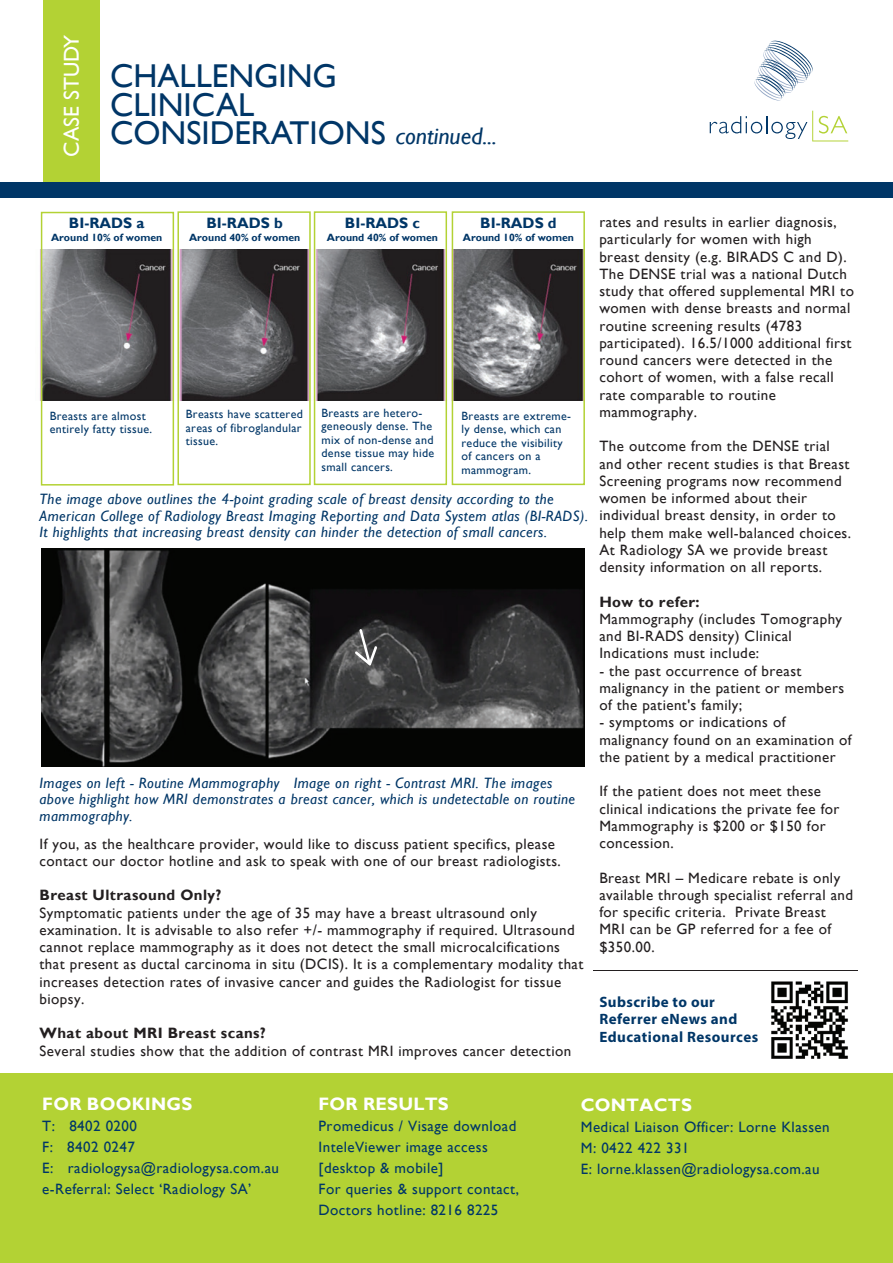
<style>
.page{position:relative;width:893px;height:1263px;background:#fff}
.page>*{position:absolute;margin:0;border:0;box-sizing:border-box;transform-origin:0 0}
.t1{font:33px/28.8px "Gill Sans";color:#003667}
.t2{font:21.6px "Gill Sans";color:#fff}
.t3{font:700 18px "Gill Sans";letter-spacing:.01em;color:#fff}
.t4{font:15px/17.2px "Gill Sans";letter-spacing:.03em;color:#231f20}
.t5{font:italic 15px/16.5px "Gill Sans";letter-spacing:.03em;color:#003667}
.t6{font:15px/21px "Gill Sans";letter-spacing:.03em;color:#003667}
.t7{font:700 15px "Gill Sans";letter-spacing:.03em;color:#231f20}
.t8{font:700 15px/17.2px "Myriad Pro";letter-spacing:.03em;color:#003667}
.t9{font:700 15px "Gill Sans";color:#003667}
.t10{font:12px/13.5px "Gill Sans";letter-spacing:.03em;color:#003667}
.t11{font:700 10.5px "Gill Sans";color:#003667}
.s1{font-style:italic;font-size:24px}
</style>
<div class="page">
<img style="left:40px;top:249px;width:542px;height:151px">
<div style="left:43px;top:0;width:56px;height:189px;background:#b3d234"></div>
<div style="left:0;top:182px;width:893px;height:15px;background:#003667"></div>
<svg style="left:710px;top:111px;width:138px;height:30px"></svg>
<svg style="left:754px;top:40px;width:59px;height:61px"></svg>
<div style="left:0;top:1074px;width:893px;height:189px;background:#b3d234"></div>
<img style="left:41px;top:548px;width:543px;height:219px">
<div style="left:41px;top:212px;width:133px;height:274px;border:2px solid #b3d234"></div>
<div style="left:177px;top:211px;width:134px;height:274px;border:2px solid #b3d234"></div>
<div style="left:314px;top:211px;width:133px;height:274px;border:2px solid #b3d234"></div>
<div style="left:452px;top:211px;width:133px;height:274px;border:2px solid #b3d234"></div>
<svg style="left:355px;top:629px;width:22px;height:36px"></svg>
<img style="left:771px;top:981px;width:77px;height:78px">
<hr style="left:594px;top:970px;width:264px;height:1px;background:#231f20">
<h2 class="t2" style="left:59px;top:157px;width:124px;rotate:-90deg">CASE STUDY</h2>
<h1 class="t1" style="left:110px;top:62px;width:388px">CHALLENGING<br>CLINICAL<br>CONSIDERATIONS <span class="s1">continued...</span></h1>
<p class="t4" style="left:599px;top:214px;width:256px">rates and results in earlier diagnosis, particularly for women with high breast density (e.g. BIRADS C and D).<br>The DENSE trial was a national Dutch study that offered supplemental MRI to women with dense breasts and normal routine screening results (4783 participated). 16.5/1000 additional first round cancers were detected in the cohort of women, with a false recall rate comparable to routine mammography.</p>
<p class="t4" style="left:599px;top:438px;width:253px">The outcome from the DENSE trial and other recent studies is that Breast Screening programs now recommend women be informed about their individual breast density, in order to help them make well-balanced choices.<br>At Radiology SA we provide breast density information on all reports.</p>
<p class="t7" style="left:599px;top:592px;width:102px">How to refer:</p>
<p class="t4" style="left:599px;top:610px;width:244px">Mammography (includes Tomography and BI-RADS density) Clinical<br>Indications must include:</p>
<p class="t4" style="left:599px;top:662px;width:246px">- the past occurrence of breast malignancy in the patient or members of the patient's family;</p>
<p class="t4" style="left:599px;top:714px;width:254px">- symptoms or indications of malignancy found on an examination of the patient by a medical practitioner</p>
<p class="t4" style="left:599px;top:783px;width:242px">If the patient does not meet these clinical indications the private fee for<br>Mammography is $200 or $150 for concession.</p>
<p class="t4" style="left:599px;top:869px;width:255px">Breast MRI – Medicare rebate is only available through specialist referral and for specific criteria. Private Breast<br>MRI can be GP referred for a fee of $350.00.</p>
<p class="t9" style="left:345px;top:214px;width:77px">BI-RADS c</p>
<p class="t11" style="left:327px;top:232px;width:113px">Around 40% of women</p>
<p class="t9" style="left:69px;top:214px;width:77px">BI-RADS a</p>
<p class="t11" style="left:51px;top:232px;width:113px">Around 10% of women</p>
<p class="t9" style="left:207px;top:214px;width:78px">BI-RADS b</p>
<p class="t11" style="left:189px;top:232px;width:113px">Around 40% of women</p>
<p class="t9" style="left:480px;top:214px;width:78px">BI-RADS d</p>
<p class="t11" style="left:463px;top:232px;width:113px">Around 10% of women</p>
<p class="t10" style="left:321px;top:406px;width:114px">Breasts are hetero&shy;geneously dense. The mix of non-dense and dense tissue may hide small cancers.</p>
<p class="t10" style="left:186px;top:408px;width:119px;text-align:justify">Breasts have scattered areas of fibroglandular tissue.</p>
<p class="t10" style="left:50px;top:409px;width:104px">Breasts are almost entirely fatty tissue.</p>
<p class="t10" style="left:462px;top:409px;width:111px">Breasts are extreme&shy;ly dense, which can reduce the visibility of cancers on a mammogram.</p>
<p class="t5" style="left:40px;top:491px;width:550px">The image above outlines the 4-point grading scale of breast density according to the<br>American College of Radiology Breast Imaging Reporting and Data System atlas (BI-RADS).<br>It highlights that increasing breast density can hinder the detection of small cancers.</p>
<p class="t5" style="left:40px;top:775px;width:537px">Images on left - Routine Mammography Image on right - Contrast MRI. The images above highlight how MRI demonstrates a breast cancer, which is undetectable on routine mammography.</p>
<p class="t4" style="left:40px;top:835px;width:523px">If you, as the healthcare provider, would like to discuss patient specifics, please contact our doctor hotline and ask to speak with one of our breast radiologists.</p>
<p class="t7" style="left:40px;top:886px;width:183px">Breast Ultrasound Only?</p>
<p class="t4" style="left:40px;top:904px;width:545px">Symptomatic patients under the age of 35 may have a breast ultrasound only examination. It is advisable to also refer +/- mammography if required. Ultrasound cannot replace mammography as it does not detect the small microcalcifications that present as ductal carcinoma in situ (DCIS). It is a complementary modality that increases detection rates of invasive cancer and guides the Radiologist for tissue biopsy.</p>
<p class="t7" style="left:40px;top:1024px;width:228px">What about MRI Breast scans?</p>
<p class="t4" style="left:40px;top:1042px;width:533px">Several studies show that the addition of contrast MRI improves cancer detection</p>
<p class="t3" style="left:581px;top:1094px;width:113px">CONTACTS</p>
<p class="t6" style="left:581px;top:1117px;width:250px">Medical Liaison Officer: Lorne Klassen<br>M: 0422 422 331<br>E: lorne.klassen@radiologysa.com.au</p>
<p class="t8" style="left:599px;top:993px;width:160px">Subscribe to our<br>Referrer eNews and<br>Educational Resources</p>
<p class="t3" style="left:42px;top:1093px;width:151px">FOR BOOKINGS</p>
<p class="t6" style="left:42px;top:1115px;width:238px">T: 8402 0200<br>F: 8402 0247<br>E: radiologysa@radiologysa.com.au e-Referral: Select ‘Radiology SA’</p>
<p class="t3" style="left:319px;top:1093px;width:132px">FOR RESULTS</p>
<p class="t6" style="left:319px;top:1116px;width:202px">Promedicus / Visage download<br>InteleViewer image access [desktop &amp; mobile]<br>For queries &amp; support contact,<br>Doctors hotline: 8216 8225</p>
</div>
